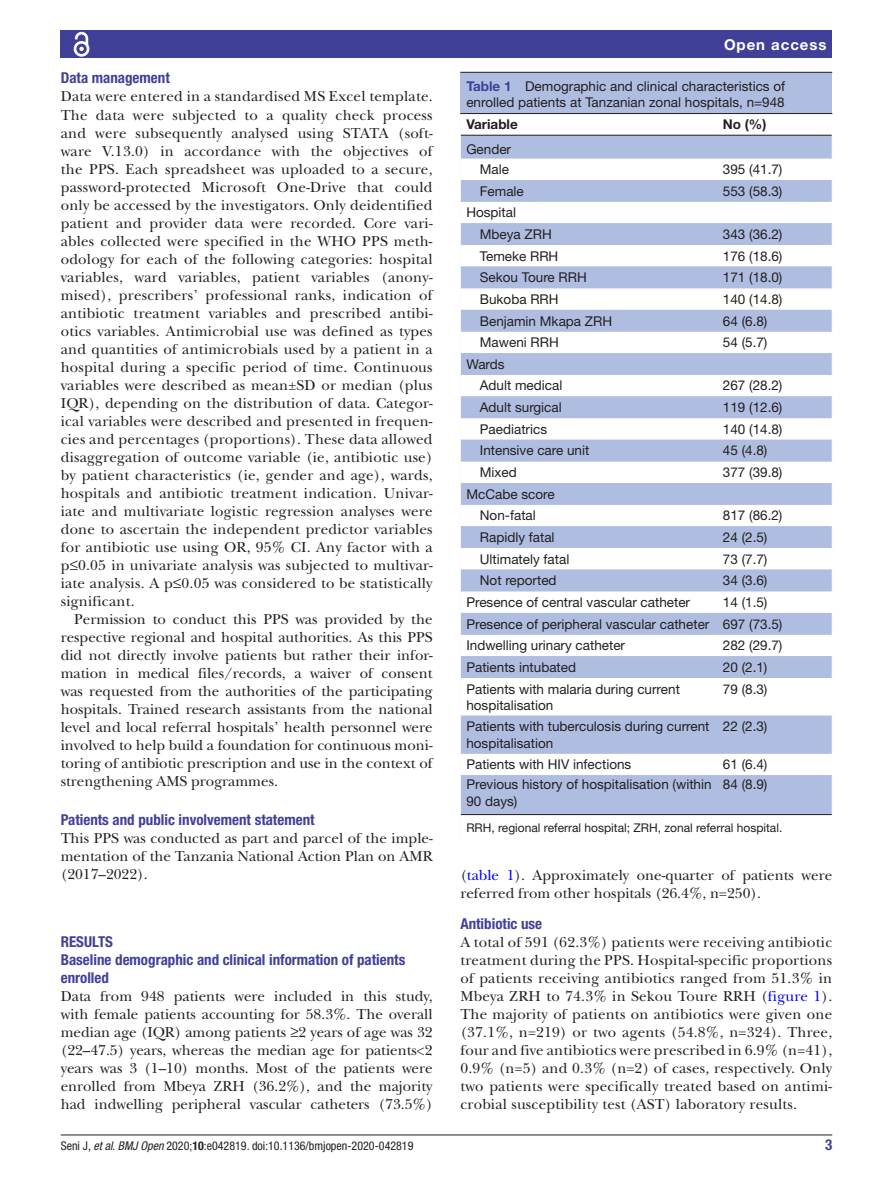
<style>
.page{position:relative;width:893px;height:1191px;background:#fff}
.page>*{position:absolute;margin:0;border:0;box-sizing:border-box;transform-origin:0 0}
.t1{font:15px/18px "New Baskerville";color:#231f20;text-align:justify}
.t2{font:700 condensed 15px/18px "Helvetica Neue LT Std";color:#414099}
.t3{font:700 15px "Helvetica Neue LT Std";letter-spacing:.065em;color:#fff}
.t4{font:13.5px/21.6px "Helvetica Neue LT Std";color:#231f20}
.t5{font:700 13.5px "Helvetica Neue LT Std";color:#231f20}
.t6{font:condensed 12px "Helvetica Neue LT Std";color:#231f20}
.t7{font:12px "Helvetica Neue LT Std";color:#231f20}
.s1{font-weight:700;color:#414099}
.s2{color:#00f}
.s3{font-style:italic}
.s4{font-weight:700}
</style>
<div class="page">
<hr style="left:61px;top:1134px;width:771px;height:1px;background:#231f20">
<div style="left:61px;top:31px;width:771px;height:27px;background:#414099"></div>
<svg style="left:73px;top:31px;width:17px;height:26px"></svg>
<div style="left:460px;top:73px;width:372px;height:768px;background:#afbde1"></div>
<hr style="left:460px;top:72px;width:372px;height:1px;background:#231f20">
<div style="left:461px;top:114px;width:371px;height:727px;background:#fff"></div>
<svg style="left:461px;top:136px;width:371px;height:678px"></svg>
<hr style="left:460px;top:113px;width:257px;height:1px;background:#231f20">
<hr style="left:460px;top:135px;width:257px;height:1px;background:#231f20">
<hr style="left:717px;top:113px;width:115px;height:1px;background:#231f20">
<hr style="left:717px;top:135px;width:115px;height:1px;background:#231f20">
<hr style="left:717px;top:814px;width:115px;height:1px;background:#231f20">
<hr style="left:460px;top:814px;width:257px;height:1px;background:#231f20">
<svg style="left:460px;top:114px;width:1px;height:564px"></svg>
<hr style="left:460px;top:678px;width:1px;height:37px;background:#fff">
<hr style="left:460px;top:715px;width:1px;height:38px;background:#fff">
<svg style="left:460px;top:753px;width:1px;height:22px"></svg>
<hr style="left:460px;top:775px;width:1px;height:39px;background:#fff">
<svg style="left:460px;top:814px;width:1px;height:27px"></svg>
<hr style="left:466px;top:831px;width:366px;height:2px;background:#fff">
<p class="t2" style="left:61px;top:69px;width:111px">Data management</p>
<p class="t1" style="left:61px;top:88px;width:373px">Data were entered in a standardised MS Excel template.<br>The data were subjected to a quality check process and were subsequently analysed using STATA (soft&shy;ware V.13.0) in accordance with the objectives of the PPS. Each spreadsheet was uploaded to a secure, password-protected Microsoft One-Drive that could only be accessed by the investigators. Only deidentified patient and provider data were recorded. Core vari&shy;ables collected were specified in the WHO PPS meth&shy;odology for each of the following categories: hospital variables, ward variables, patient variables (anony&shy;mised), prescribers’ professional ranks, indication of antibiotic treatment variables and prescribed antibi&shy;otics variables. Antimicrobial use was defined as types and quantities of antimicrobials used by a patient in a hospital during a specific period of time. Continuous variables were described as mean±SD or median (plus IQR), depending on the distribution of data. Categor&shy;ical variables were described and presented in frequen&shy;cies and percentages (proportions). These data allowed disaggregation of outcome variable (ie, antibiotic use) by patient characteristics (ie, gender and age), wards, hospitals and antibiotic treatment indication. Univar&shy;iate and multivariate logistic regression analyses were done to ascertain the independent predictor variables for antibiotic use using OR, 95% CI. Any factor with a p≤0.05 in univariate analysis was subjected to multivar&shy;iate analysis. A p≤0.05 was considered to be statistically significant.</p>
<p class="t1" style="left:61px;top:610px;width:373px;text-indent:14px">Permission to conduct this PPS was provided by the respective regional and hospital authorities. As this PPS did not directly involve patients but rather their infor&shy;mation in medical files/records, a waiver of consent was requested from the authorities of the participating hospitals. Trained research assistants from the national level and local referral hospitals’ health personnel were involved to help build a foundation for continuous moni&shy;toring of antibiotic prescription and use in the context of strengthening AMS programmes.</p>
<p class="t2" style="left:61px;top:810px;width:255px">Patients and public involvement statement</p>
<p class="t1" style="left:61px;top:829px;width:373px">This PPS was conducted as part and parcel of the imple&shy;mentation of the Tanzania National Action Plan on AMR (2017–2022).</p>
<p class="t2" style="left:61px;top:932px;width:346px">RESULTS<br>Baseline demographic and clinical information of patients enrolled</p>
<p class="t1" style="left:61px;top:987px;width:373px">Data from 948 patients were included in this study, with female patients accounting for 58.3%. The overall median age (IQR) among patients ≥2 years of age was 32 (22–47.5) years, whereas the median age for patients&lt;2 years was 3 (1–10) months. Most of the patients were enrolled from Mbeya ZRH (36.2%), and the majority had indwelling peripheral vascular catheters (73.5%)</p>
<p class="t3" style="left:724px;top:35px;width:104px">Open access</p>
<p class="t4" style="left:466px;top:77px;width:320px;line-height:16.5px"><span class="s1">Table 1</span> Demographic and clinical characteristics of enrolled patients at Tanzanian zonal hospitals, n=948</p>
<p class="t5" style="left:466px;top:116px;width:53px">Variable</p>
<p class="t5" style="left:723px;top:116px;width:45px">No (%)</p>
<p class="t4" style="left:466px;top:139px;width:46px;line-height:20.1px;text-align:right">Gender<br>Male</p>
<p class="t4" style="left:723px;top:158px;width:61px">395 (41.7)</p>
<p class="t4" style="left:480px;top:180px;width:46px">Female</p>
<p class="t4" style="left:723px;top:180px;width:61px">553 (58.3)</p>
<p class="t4" style="left:480px;top:201px;width:74px;text-indent:-14px">Hospital<br>Mbeya ZRH</p>
<p class="t4" style="left:723px;top:223px;width:61px">343 (36.2)</p>
<p class="t4" style="left:480px;top:245px;width:80px">Temeke RRH</p>
<p class="t4" style="left:723px;top:245px;width:61px">176 (18.6)</p>
<p class="t4" style="left:480px;top:266px;width:109px">Sekou Toure RRH</p>
<p class="t4" style="left:723px;top:266px;width:61px">171 (18.0)</p>
<p class="t4" style="left:480px;top:288px;width:80px">Bukoba RRH</p>
<p class="t4" style="left:723px;top:288px;width:61px">140 (14.8)</p>
<p class="t4" style="left:480px;top:310px;width:134px">Benjamin Mkapa ZRH</p>
<p class="t4" style="left:723px;top:310px;width:46px">64 (6.8)</p>
<p class="t4" style="left:480px;top:331px;width:80px">Maweni RRH</p>
<p class="t4" style="left:723px;top:331px;width:46px">54 (5.7)</p>
<p class="t4" style="left:480px;top:353px;width:84px;text-indent:-14px">Wards<br>Adult medical</p>
<p class="t4" style="left:723px;top:375px;width:61px">267 (28.2)</p>
<p class="t4" style="left:480px;top:396px;width:83px">Adult surgical</p>
<p class="t4" style="left:723px;top:396px;width:61px">119 (12.6)</p>
<p class="t4" style="left:480px;top:418px;width:69px">Paediatrics</p>
<p class="t4" style="left:723px;top:418px;width:61px">140 (14.8)</p>
<p class="t4" style="left:480px;top:439px;width:111px">Intensive care unit</p>
<p class="t4" style="left:723px;top:439px;width:46px">45 (4.8)</p>
<p class="t4" style="left:480px;top:461px;width:39px">Mixed</p>
<p class="t4" style="left:723px;top:461px;width:61px">377 (39.8)</p>
<p class="t4" style="left:466px;top:483px;width:90px;text-align:center">McCabe score<br>Non-fatal</p>
<p class="t4" style="left:723px;top:504px;width:61px">817 (86.2)</p>
<p class="t4" style="left:480px;top:526px;width:76px">Rapidly fatal</p>
<p class="t4" style="left:723px;top:526px;width:46px">24 (2.5)</p>
<p class="t4" style="left:480px;top:548px;width:91px">Ultimately fatal</p>
<p class="t4" style="left:723px;top:548px;width:46px">73 (7.7)</p>
<p class="t4" style="left:480px;top:569px;width:78px">Not reported</p>
<p class="t4" style="left:723px;top:569px;width:46px">34 (3.6)</p>
<p class="t4" style="left:466px;top:591px;width:225px">Presence of central vascular catheter</p>
<p class="t4" style="left:466px;top:591px;width:318px;text-indent:256px">14 (1.5)<br>Presence of peripheral vascular catheter 697 (73.5)<br>Indwelling urinary catheter</p>
<p class="t4" style="left:723px;top:634px;width:61px">282 (29.7)</p>
<p class="t4" style="left:466px;top:656px;width:111px">Patients intubated</p>
<p class="t4" style="left:723px;top:656px;width:46px">20 (2.1)</p>
<p class="t4" style="left:466px;top:680px;width:215px;line-height:16.2px">Patients with malaria during current hospitalisation</p>
<p class="t4" style="left:723px;top:678px;width:46px">79 (8.3)</p>
<p class="t4" style="left:466px;top:718px;width:245px;line-height:16.2px">Patients with tuberculosis during current hospitalisation</p>
<p class="t4" style="left:723px;top:715px;width:46px">22 (2.3)</p>
<p class="t4" style="left:466px;top:753px;width:166px">Patients with HIV infections</p>
<p class="t4" style="left:723px;top:753px;width:46px">61 (6.4)</p>
<p class="t4" style="left:466px;top:776px;width:247px;line-height:16.2px">Previous history of hospitalisation (within<br>90 days)</p>
<p class="t4" style="left:723px;top:773px;width:46px">84 (8.9)</p>
<p class="t7" style="left:466px;top:820px;width:317px">RRH, regional referral hospital; ZRH, zonal referral hospital.</p>
<p class="t1" style="left:460px;top:866px;width:373px">(<span class="s2">table 1</span>). Approximately one-quarter of patients were referred from other hospitals (26.4%, n=250).</p>
<p class="t2" style="left:460px;top:914px;width:83px">Antibiotic use</p>
<p class="t1" style="left:460px;top:933px;width:373px">A total of 591 (62.3%) patients were receiving antibiotic treatment during the PPS. Hospital-specific proportions of patients receiving antibiotics ranged from 51.3% in Mbeya ZRH to 74.3% in Sekou Toure RRH (<span class="s2">figure 1</span>).<br>The majority of patients on antibiotics were given one (37.1%, n=219) or two agents (54.8%, n=324). Three, four and five antibiotics were prescribed in 6.9% (n=41), 0.9% (n=5) and 0.3% (n=2) of cases, respectively. Only two patients were specifically treated based on antimi&shy;crobial susceptibility test (AST) laboratory results.</p>
<p class="t6" style="left:61px;top:1138px;width:354px">Seni J, <span class="s3">et al</span>. <span class="s3">BMJ Open</span> 2020;<span class="s4">10</span>:e042819. doi:10.1136/bmjopen-2020-042819</p>
<p class="t2" style="left:825px;top:1135px;width:9px">3</p>
</div>
